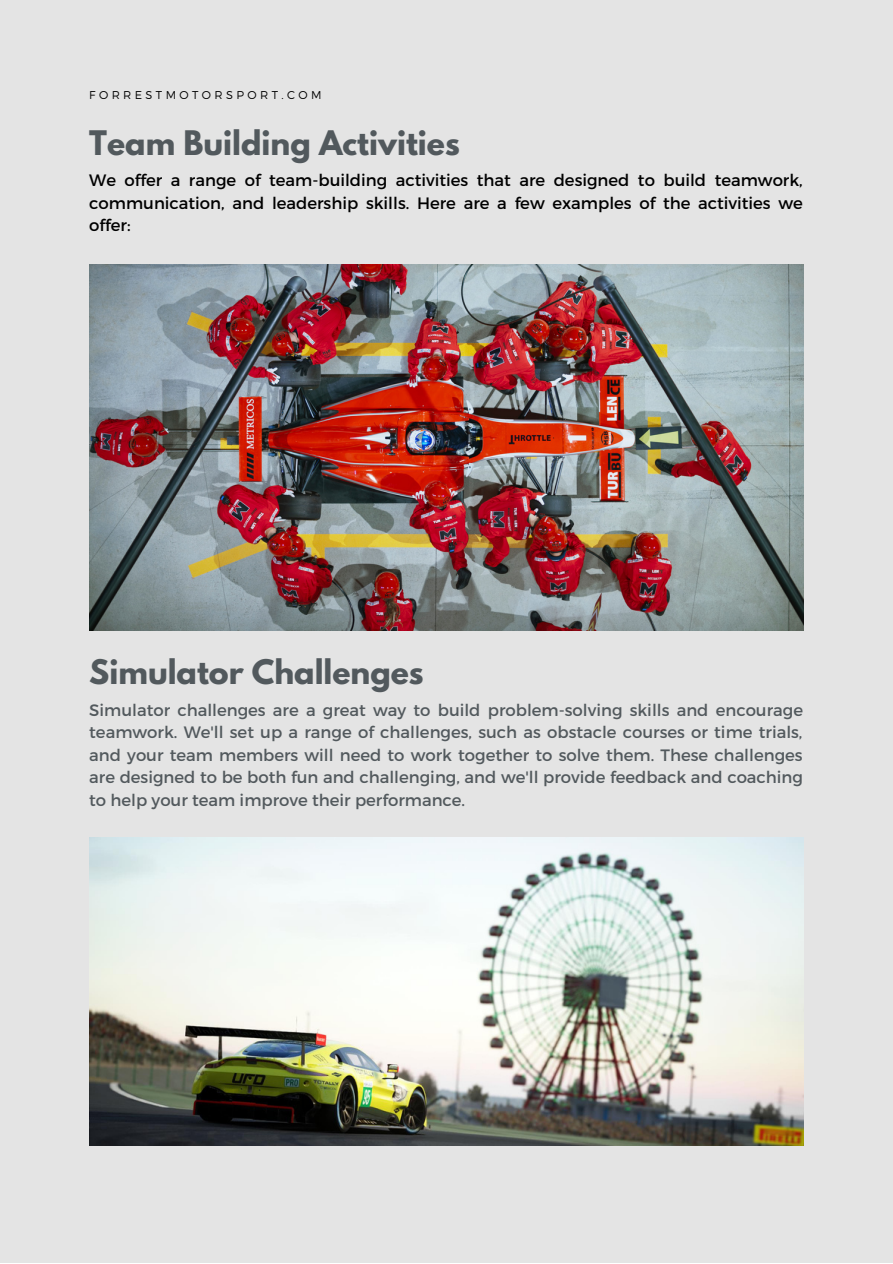
<style>
.page{position:relative;width:893px;height:1264px;background:#fff}
.page>*{position:absolute;margin:0;border:0;box-sizing:border-box;transform-origin:0 0}
.t1{font:700 30px "League Spartan";color:#52595d}
.t2{font:16.5px/22.5px "Montserrat";color:#52595d;text-align:justify}
.t3{font:16.5px/22.5px "Montserrat";color:#000;text-align:justify}
.t4{font:300 11.4px "Montserrat";letter-spacing:.3em;color:#000}
</style>
<div class="page">
<div style="left:0;top:0;width:892px;height:1262px;background:#e4e4e4"></div>
<img style="left:89px;top:264px;width:714px;height:366px">
<img style="left:89px;top:837px;width:714px;height:308px">
<p class="t4" style="left:89px;top:88px;width:234px">FORRESTMOTORSPORT.COM</p>
<h1 class="t1" style="left:89px;top:128px;width:372px">Team Building Activities</h1>
<p class="t3" style="left:89px;top:168px;width:715px">We offer a range of team-building activities that are designed to build teamwork, communication, and leadership skills. Here are a few examples of the activities we offer:</p>
<h1 class="t1" style="left:89px;top:657px;width:336px">Simulator Challenges</h1>
<p class="t2" style="left:89px;top:698px;width:715px">Simulator challenges are a great way to build problem-solving skills and encourage teamwork. We'll set up a range of challenges, such as obstacle courses or time trials, and your team members will need to work together to solve them. These challenges are designed to be both fun and challenging, and we'll provide feedback and coaching to help your team improve their performance.</p>
</div>
